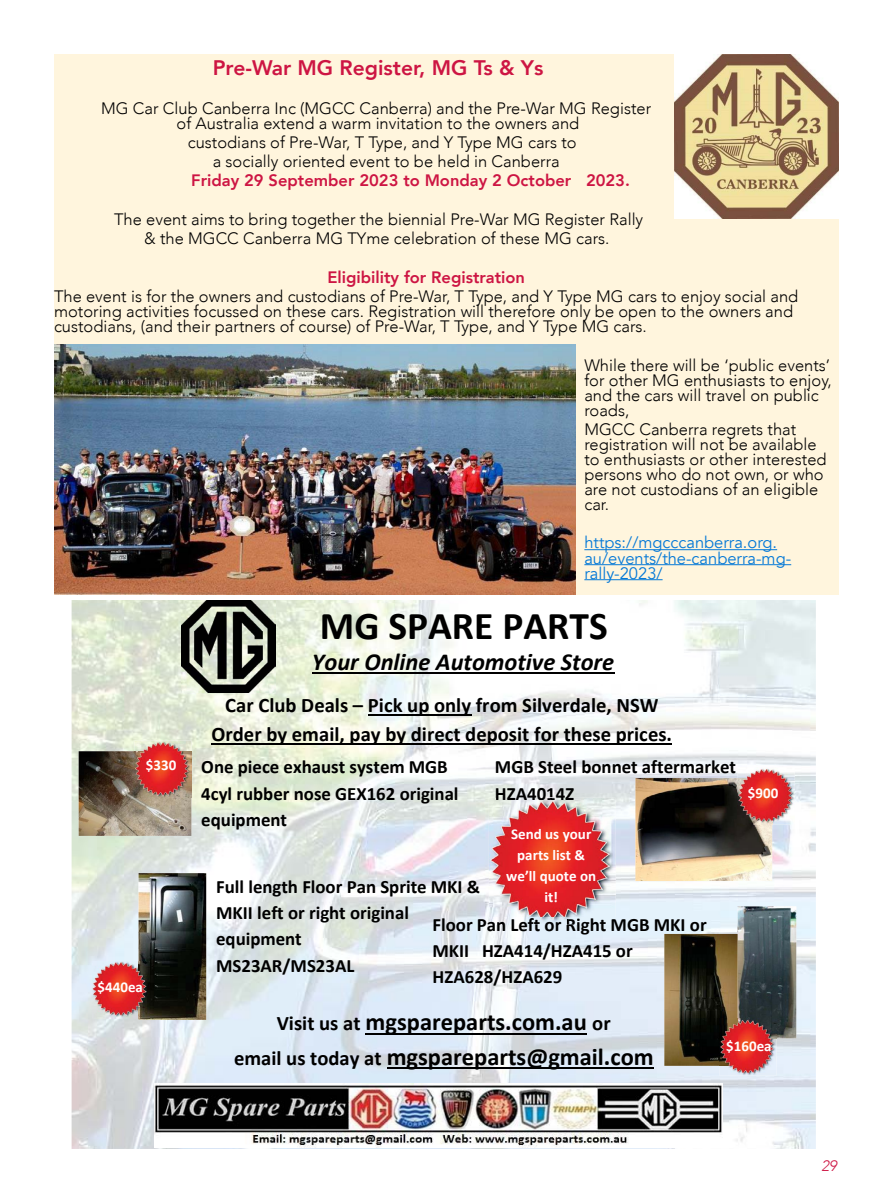
<style>
.page{position:relative;width:893px;height:1200px;background:#fff}
.page>*{position:absolute;margin:0;border:0;box-sizing:border-box;transform-origin:0 0}
.t1{font:700 39.45px "Calibri";color:#000}
.t2{font:700 24.45px/34.3px "Calibri";color:#000;text-align:center}
.t3{font:italic 700 24.45px "Calibri";color:#000}
.t4{font:800 21px "Avenir";color:#cd1543}
.t5{font:700 20.7px/29px "Calibri";color:#000;text-align:center}
.t6{font:700 18.9px/26.4px "Calibri";color:#000}
.t7{font:700 18.9px "Calibri";color:#000001}
.t8{font:300 16.5px/15px "Avenir";color:#000;text-align:center}
.t9{font:800 16.5px "Avenir";color:#cd1543}
.t10{font:16.5px/15px "Avenir";color:#0579d7}
.t11{font:700 15px/21.1px "Calibri";color:#fff;text-align:center}
.t12{font:italic 300 15px "Avenir";color:#cd1543}
.s1{color:#000001}
.s2{color:#010104}
.s3{font-size:20.7px}
</style>
<div class="page">
<img style="left:72px;top:600px;width:744px;height:548px">
<hr style="left:366px;top:1032px;width:221px;height:2px;background:#000">
<hr style="left:387px;top:1067px;width:267px;height:1px;background:#000">
<img style="left:155px;top:1082px;width:568px;height:64px">
<img style="left:182px;top:600px;width:93px;height:92px">
<img style="left:79px;top:751px;width:112px;height:84px">
<img style="left:635px;top:777px;width:137px;height:103px">
<img style="left:139px;top:872px;width:67px;height:147px">
<img style="left:134px;top:740px;width:57px;height:11px">
<img style="left:134px;top:751px;width:57px;height:46px">
<img style="left:738px;top:767px;width:57px;height:57px">
<img style="left:738px;top:777px;width:34px;height:47px">
<img style="left:92px;top:961px;width:57px;height:57px">
<hr style="left:368px;top:714px;width:103px;height:2px;background:#000">
<hr style="left:212px;top:743px;width:460px;height:2px;background:#000">
<hr style="left:312px;top:672px;width:302px;height:2px;background:#000">
<img style="left:738px;top:906px;width:58px;height:132px">
<img style="left:664px;top:933px;width:74px;height:132px">
<img style="left:719px;top:1038px;width:57px;height:37px">
<img style="left:738px;top:1018px;width:38px;height:20px">
<img style="left:719px;top:1018px;width:19px;height:47px">
<img style="left:489px;top:797px;width:127px;height:127px">
<img style="left:496px;top:797px;width:78px;height:2px">
<div style="left:54px;top:54px;width:785px;height:540px;background:#fff5dd"></div>
<hr style="left:584px;top:549px;width:193px;height:1px;background:#0579d7">
<hr style="left:584px;top:564px;width:207px;height:1px;background:#0579d7">
<hr style="left:584px;top:579px;width:79px;height:1px;background:#0579d7">
<img style="left:675px;top:54px;width:164px;height:164px">
<img style="left:54px;top:344px;width:522px;height:250px">
<p class="t4" style="left:213px;top:51px;width:332px">Pre-War MG Register, MG Ts &amp; Ys</p>
<p class="t8" style="left:101px;top:100px;width:551px">MG Car Club Canberra Inc (MGCC Canberra) and the Pre-War MG Register of Australia extend a warm invitation to the owners and</p>
<p class="t8" style="left:188px;top:133px;width:390px;line-height:19.2px">custodians of Pre-War, T Type, and Y Type MG cars to a socially oriented event to be held in Canberra</p>
<p class="t9" style="left:191px;top:168px;width:440px">Friday 29 September 2023 to Monday 2 October 2023.</p>
<p class="t8" style="left:114px;top:210px;width:531px;line-height:19.2px">The event aims to bring together the biennial Pre-War MG Register Rally &amp; the MGCC Canberra MG TYme celebration of these MG cars.</p>
<p class="t9" style="left:328px;top:264px;width:199px">Eligibility for Registration</p>
<p class="t8" style="left:54px;top:289px;width:746px;text-align:left">The event is for the owners and custodians of Pre-War, T Type, and Y Type MG cars to enjoy social and motoring activities focussed on these cars. Registration will therefore only be open to the owners and custodians, (and their partners of course) of Pre-War, T Type, and Y Type MG cars.</p>
<p class="t8" style="left:584px;top:357px;width:249px;text-align:left">While there will be ‘public events’ for other MG enthusiasts to enjoy, and the cars will travel on public roads,</p>
<p class="t8" style="left:584px;top:421px;width:244px;text-align:left">MGCC Canberra regrets that registration will not be available to enthusiasts or other interested persons who do not own, or who are not custodians of an eligible car.</p>
<p class="t10" style="left:584px;top:535px;width:208px">https://mgcccanberra.org. au/events/the-canberra-mg&shy;rally-2023/</p>
<h1 class="t1" style="left:320px;top:598px;width:289px">MG SPARE PARTS</h1>
<h2 class="t3" style="left:312px;top:644px;width:304px">Your Online Automotive Store</h2>
<p class="t11" style="left:146px;top:753px;width:32px">$330</p>
<p class="t11" style="left:98px;top:975px;width:47px">$440ea</p>
<p class="t5" style="left:212px;top:690px;width:462px">Car Club Deals – Pick up only from Silverdale, NSW<br>Order by email, pay by direct deposit for these prices.</p>
<p class="t6" style="left:201px;top:753px;width:259px">One piece exhaust system MGB<br>4cyl rubber nose GEX162 original equipment</p>
<p class="t6" style="left:495px;top:753px;width:243px">MGB Steel bonnet aftermarket</p>
<p class="t7" style="left:495px;top:780px;width:81px">HZA4014Z</p>
<p class="t11" style="left:506px;top:822px;width:91px">Send us your parts list &amp; we’ll quote on it!</p>
<p class="t6" style="left:216px;top:872px;width:265px">Full length Floor Pan Sprite MKI &amp;<br>MKII left or right original equipment<br>MS23AR/MS23AL</p>
<p class="t6" style="left:432px;top:910px;width:276px">Floor P<span class="s1">an Left or</span> <span class="s2">R</span><span class="s1">ight M</span>GB MKI or<br>MKII HZA414/HZA415 or<br>HZA628/HZA629</p>
<p class="t11" style="left:748px;top:782px;width:32px">$900</p>
<h2 class="t2" style="left:234px;top:1004px;width:421px"><span class="s3">Visit us at</span> mgspareparts.com.au <span class="s3">or<br>email us today at</span> mgspareparts@gmail.com</h2>
<p class="t11" style="left:726px;top:1034px;width:47px">$160ea</p>
<p class="t12" style="left:821px;top:1156px;width:17px">29</p>
</div>
